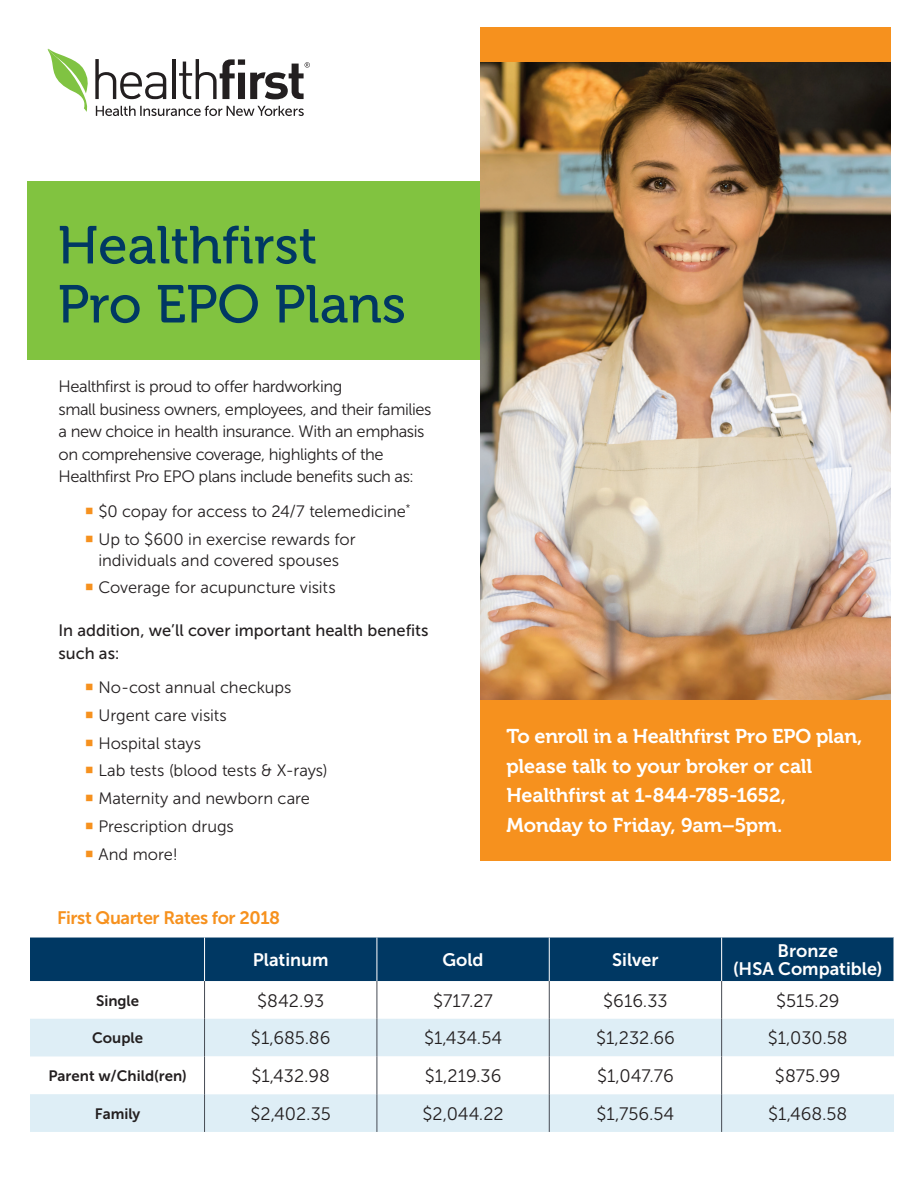
<style>
.page{position:relative;width:918px;height:1188px;background:#fff}
.page>*{position:absolute;margin:0;border:0;box-sizing:border-box;transform-origin:0 0}
.t1{font:53.1px/59.1px "Museo 500";color:#003863}
.t2{font:19.95px/29.8px "Museo 700";letter-spacing:-.01em;color:#fff}
.t3{font:18px "Museo Sans 300";color:#231f20}
.t4{font:18px/18px "Museo Sans 700";color:#fff;text-align:center}
.t5{font:18px "Museo Sans 700";letter-spacing:-.02em;color:#f6911e}
.t6{font:16.5px/22.5px "Museo Sans 300";letter-spacing:-.015em;color:#231f20}
.t7{font:16.5px/22.5px "Museo Sans 500";color:#231f20}
.t8{font:15px "Museo Sans 700";color:#231f20}
.s1{color:#f6911e}
</style>
<div class="page">
<div style="left:27px;top:181px;width:864px;height:179px;background:#81c340"></div>
<div style="left:481px;top:27px;width:410px;height:834px;background:#f6911e"></div>
<svg style="left:47px;top:49px;width:41px;height:63px"></svg>
<svg style="left:95px;top:59px;width:71px;height:40px"></svg>
<hr style="left:172px;top:59px;width:4px;height:40px;background:#231f20">
<svg style="left:179px;top:59px;width:131px;height:40px"></svg>
<svg style="left:96px;top:106px;width:208px;height:10px"></svg>
<img style="left:481px;top:63px;width:410px;height:637px">
<div style="left:30px;top:938px;width:864px;height:43px;background:#003863"></div>
<svg style="left:30px;top:1019px;width:864px;height:113px;fill:#deeef6"></svg>
<svg style="left:205px;top:1056px;width:689px;height:38px"></svg>
<hr style="left:204px;top:981px;width:1px;height:38px;background:#464b54">
<hr style="left:377px;top:981px;width:1px;height:38px;background:#464b54">
<hr style="left:549px;top:981px;width:1px;height:38px;background:#464b54">
<hr style="left:721px;top:981px;width:1px;height:38px;background:#464b54">
<hr style="left:204px;top:938px;width:1px;height:43px;background:#fff">
<hr style="left:377px;top:938px;width:1px;height:43px;background:#fff">
<hr style="left:549px;top:938px;width:1px;height:43px;background:#fff">
<hr style="left:721px;top:938px;width:1px;height:43px;background:#fff">
<hr style="left:204px;top:1019px;width:1px;height:37px;background:#464b54">
<hr style="left:204px;top:1056px;width:1px;height:38px;background:#464b54">
<hr style="left:204px;top:1094px;width:1px;height:38px;background:#464b54">
<hr style="left:377px;top:1019px;width:1px;height:37px;background:#464b54">
<hr style="left:377px;top:1056px;width:1px;height:38px;background:#464b54">
<hr style="left:377px;top:1094px;width:1px;height:38px;background:#464b54">
<hr style="left:549px;top:1019px;width:1px;height:37px;background:#464b54">
<hr style="left:549px;top:1056px;width:1px;height:38px;background:#464b54">
<hr style="left:549px;top:1094px;width:1px;height:38px;background:#464b54">
<hr style="left:721px;top:1019px;width:1px;height:37px;background:#464b54">
<hr style="left:721px;top:1056px;width:1px;height:38px;background:#464b54">
<hr style="left:721px;top:1094px;width:1px;height:38px;background:#464b54">
<p class="t1" style="left:58px;top:216px;width:350px">Healthfirst<br>Pro EPO Plans</p>
<p class="t6" style="left:59px;top:376px;width:374px">Healthfirst is proud to offer hardworking<br>small business owners, employees, and their families a new choice in health insurance. With an emphasis on comprehensive coverage, highlights of the Healthfirst Pro EPO plans include benefits such as:</p>
<p class="t6" style="left:85px;top:500px;width:327px"><span class="s1">○</span> $0 copay for access to 24/7 telemedicine<sup>*</sup></p>
<p class="t6" style="left:85px;top:529px;width:272px;line-height:21px;text-align:center"><span class="s1">○</span> Up to $600 in exercise rewards for individuals and covered spouses</p>
<p class="t6" style="left:85px;top:577px;width:252px"><span class="s1">○</span> Coverage for acupuncture visits</p>
<p class="t7" style="left:59px;top:619px;width:372px">In addition, we’ll cover important health benefits such as:</p>
<p class="t6" style="left:85px;top:676px;width:208px"><span class="s1">○</span> No-cost annual checkups</p>
<p class="t6" style="left:85px;top:704px;width:144px"><span class="s1">○</span> Urgent care visits</p>
<p class="t6" style="left:85px;top:732px;width:118px"><span class="s1">○</span> Hospital stays</p>
<p class="t6" style="left:85px;top:760px;width:244px"><span class="s1">○</span> Lab tests (blood tests &amp; X-rays)</p>
<p class="t6" style="left:85px;top:787px;width:227px"><span class="s1">○</span> Maternity and newborn care</p>
<p class="t6" style="left:85px;top:815px;width:151px"><span class="s1">○</span> Prescription drugs</p>
<p class="t6" style="left:85px;top:843px;width:94px"><span class="s1">○</span> And more!</p>
<p class="t2" style="left:507px;top:721px;width:357px">To enroll in a Healthfirst Pro EPO plan, please talk to your broker or call Healthfirst at 1-844-785-1652, Monday to Friday, 9am–5pm.</p>
<p class="t5" style="left:57px;top:908px;width:225px">First Quarter Rates for 2018</p>
<p class="t4" style="left:253px;top:951px;width:77px">Platinum</p>
<p class="t4" style="left:443px;top:951px;width:43px">Gold</p>
<p class="t4" style="left:612px;top:951px;width:48px">Silver</p>
<p class="t4" style="left:733px;top:942px;width:151px">Bronze<br>(HSA Compatible)</p>
<p class="t8" style="left:96px;top:992px;width:45px">Single</p>
<p class="t3" style="left:257px;top:991px;width:68px">$842.93</p>
<p class="t3" style="left:433px;top:991px;width:61px">$717.27</p>
<p class="t3" style="left:603px;top:991px;width:66px">$616.33</p>
<p class="t3" style="left:776px;top:991px;width:65px">$515.29</p>
<p class="t8" style="left:92px;top:1030px;width:52px">Couple</p>
<p class="t3" style="left:251px;top:1028px;width:81px">$1,685.86</p>
<p class="t3" style="left:424px;top:1028px;width:80px">$1,434.54</p>
<p class="t3" style="left:596px;top:1028px;width:80px">$1,232.66</p>
<p class="t3" style="left:768px;top:1028px;width:81px">$1,030.58</p>
<p class="t8" style="left:48px;top:1067px;width:140px">Parent w/Child(ren)</p>
<p class="t3" style="left:251px;top:1066px;width:80px">$1,432.98</p>
<p class="t3" style="left:425px;top:1066px;width:78px">$1,219.36</p>
<p class="t3" style="left:597px;top:1066px;width:78px">$1,047.76</p>
<p class="t3" style="left:775px;top:1066px;width:67px">$875.99</p>
<p class="t8" style="left:95px;top:1105px;width:47px">Family</p>
<p class="t3" style="left:251px;top:1104px;width:82px">$2,402.35</p>
<p class="t3" style="left:422px;top:1104px;width:83px">$2,044.22</p>
<p class="t3" style="left:597px;top:1104px;width:79px">$1,756.54</p>
<p class="t3" style="left:768px;top:1104px;width:81px">$1,468.58</p>
</div>
